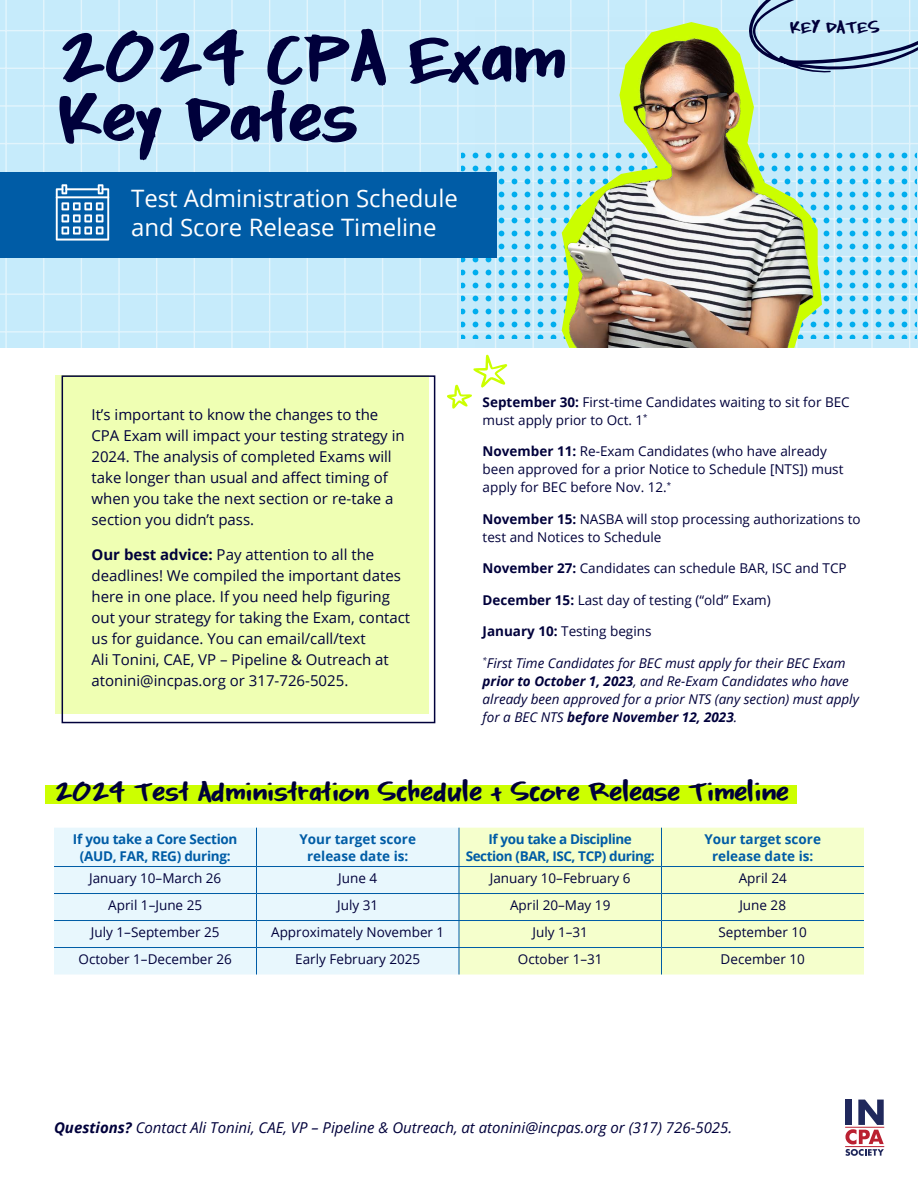
<style>
.page{position:relative;width:918px;height:1188px;background:#fff}
.page>*{position:absolute;margin:0;border:0;box-sizing:border-box;transform-origin:0 0}
.t1{font:75px/60px "TXT Menu Item";color:#00003b}
.t2{font:28.5px "TXT Menu Item";color:#00003b}
.t3{font:24px/28.8px "Open Sans";color:#fff}
.t4{font:18px "TXT Menu Item";color:#00003b}
.t5{font:15px/21px "Open Sans";color:#00003b}
.t6{font:italic 15px "Open Sans";color:#00003b}
.t7{font:13.5px/18px "Open Sans";color:#00003b}
.t8{font:italic 13.5px/18px "Open Sans";color:#00003b}
.t9{font:700 13.5px/16.5px "Open Sans";letter-spacing:-.02em;color:#005ca6;text-align:center}
.t10{font:700 13.5px/16.5px "Open Sans";color:#005ca6;text-align:center}
.s1{font-weight:700}
</style>
<div class="page">
<div style="left:45px;top:785px;width:752px;height:18px;background:#cf0"></div>
<svg style="left:0;top:0;width:748px;height:366px;background:#ccedfb"></svg>
<svg style="left:845px;top:1100px;width:39px;height:56px"></svg>
<hr style="left:845px;top:1127px;width:39px;height:1px;background:#ba2031">
<hr style="left:845px;top:1146px;width:39px;height:1px;background:#ba2031">
<svg style="left:748px;top:0;width:170px;height:18px;background:#bcdef0"></svg>
<div style="left:55px;top:375px;width:374px;height:339px;background:#efffb3"></div>
<div style="left:62px;top:375px;width:373px;height:348px;border:2px solid #00003b"></div>
<img style="left:475px;top:18px;width:443px;height:330px">
<div style="left:0;top:172px;width:497px;height:86px;background:#005ca6"></div>
<svg style="left:56px;top:184px;width:53px;height:57px"></svg>
<div style="left:54px;top:828px;width:405px;height:147px;background:#e8f7fd"></div>
<div style="left:460px;top:828px;width:404px;height:147px;background:#f5ffcc"></div>
<hr style="left:54px;top:866px;width:202px;height:1px;background:#005ca6">
<hr style="left:256px;top:828px;width:1px;height:38px;background:#005ca6">
<hr style="left:256px;top:866px;width:203px;height:1px;background:#005ca6">
<hr style="left:459px;top:828px;width:1px;height:38px;background:#005ca6">
<hr style="left:661px;top:828px;width:1px;height:38px;background:#005ca6">
<hr style="left:459px;top:866px;width:203px;height:1px;background:#005ca6">
<hr style="left:662px;top:866px;width:202px;height:1px;background:#005ca6">
<hr style="left:54px;top:893px;width:202px;height:1px;background:#005ca6">
<hr style="left:54px;top:920px;width:202px;height:1px;background:#005ca6">
<hr style="left:256px;top:893px;width:203px;height:1px;background:#005ca6">
<hr style="left:256px;top:920px;width:203px;height:1px;background:#005ca6">
<hr style="left:459px;top:893px;width:203px;height:1px;background:#005ca6">
<hr style="left:662px;top:893px;width:202px;height:1px;background:#005ca6">
<hr style="left:459px;top:920px;width:203px;height:1px;background:#005ca6">
<hr style="left:662px;top:920px;width:202px;height:1px;background:#005ca6">
<hr style="left:54px;top:947px;width:202px;height:1px;background:#005ca6">
<svg style="left:256px;top:867px;width:1px;height:108px"></svg>
<hr style="left:256px;top:947px;width:203px;height:1px;background:#005ca6">
<svg style="left:459px;top:867px;width:1px;height:108px"></svg>
<hr style="left:459px;top:947px;width:203px;height:1px;background:#005ca6">
<hr style="left:662px;top:947px;width:202px;height:1px;background:#005ca6">
<svg style="left:661px;top:867px;width:1px;height:108px"></svg>
<svg style="left:447px;top:355px;width:60px;height:54px"></svg>
<h1 class="t1" style="left:57px;top:23px;width:510px">2024 CPA Exam<br>Key Dates</h1>
<h3 class="t3" style="left:131px;top:183px;width:328px">Test Administration Schedule and Score Release Timeline</h3>
<h3 class="t4" style="left:790px;top:14px;width:91px">KEY DATES</h3>
<p class="t5" style="left:92px;top:404px;width:315px">It’s important to know the changes to the CPA Exam will impact your testing strategy in 2024. The analysis of completed Exams will take longer than usual and affect timing of when you take the next section or re-take a section you didn’t pass.</p>
<p class="t5" style="left:92px;top:543px;width:320px"><span class="s1">Our best advice:</span> Pay attention to all the deadlines! We compiled the important dates here in one place. If you need help figuring out your strategy for taking the Exam, contact us for guidance. You can email/call/text<br>Ali Tonini, CAE, VP – Pipeline &amp; Outreach at atonini@incpas.org or 317-726-5025.</p>
<p class="t7" style="left:483px;top:393px;width:369px"><span class="s1">September 30:</span> First-time Candidates waiting to sit for BEC must apply prior to Oct. 1<sup>*</sup></p>
<p class="t7" style="left:483px;top:442px;width:362px"><span class="s1">November 11:</span> Re-Exam Candidates (who have already been approved for a prior Notice to Schedule [NTS]) must apply for BEC before Nov. 12.<sup>*</sup></p>
<p class="t7" style="left:483px;top:510px;width:380px"><span class="s1">November 15:</span> NASBA will stop processing authorizations to test and Notices to Schedule</p>
<p class="t7" style="left:483px;top:559px;width:366px"><span class="s1">November 27:</span> Candidates can schedule BAR, ISC and TCP</p>
<p class="t7" style="left:483px;top:591px;width:290px"><span class="s1">December 15:</span> Last day of testing (“old” Exam)</p>
<p class="t7" style="left:483px;top:622px;width:170px"><span class="s1">January 10:</span> Testing begins</p>
<p class="t8" style="left:483px;top:654px;width:378px"><sup>*</sup>First Time Candidates for BEC must apply for their BEC Exam <span class="s1">prior to October 1, 2023</span>, and Re-Exam Candidates who have already been approved for a prior NTS (any section) must apply for a BEC NTS <span class="s1">before November 12, 2023</span>.</p>
<h2 class="t2" style="left:54px;top:772px;width:736px">2024 Test Administration Schedule + Score Release Timeline</h2>
<p class="t9" style="left:73px;top:831px;width:166px">If you take a Core Section (AUD, FAR, REG) during:</p>
<p class="t10" style="left:299px;top:831px;width:118px">Your target score release date is:</p>
<p class="t9" style="left:466px;top:831px;width:191px">If you take a Discipline<br>Section (BAR, ISC, TCP) during:</p>
<p class="t10" style="left:704px;top:831px;width:118px">Your target score release date is:</p>
<p class="t7" style="left:89px;top:869px;width:134px">January 10–March 26</p>
<p class="t7" style="left:338px;top:869px;width:40px">June 4</p>
<p class="t7" style="left:490px;top:869px;width:142px">January 10–February 6</p>
<p class="t7" style="left:739px;top:869px;width:50px">April 24</p>
<p class="t7" style="left:108px;top:896px;width:95px">April 1–June 25</p>
<p class="t7" style="left:337px;top:896px;width:43px">July 31</p>
<p class="t7" style="left:510px;top:896px;width:102px">April 20–May 19</p>
<p class="t7" style="left:739px;top:896px;width:48px">June 28</p>
<p class="t7" style="left:91px;top:923px;width:130px">July 1–September 25</p>
<p class="t7" style="left:271px;top:923px;width:175px">Approximately November 1</p>
<p class="t7" style="left:532px;top:923px;width:57px">July 1–31</p>
<p class="t7" style="left:719px;top:923px;width:90px">September 10</p>
<p class="t7" style="left:79px;top:950px;width:155px">October 1–December 26</p>
<p class="t7" style="left:295px;top:950px;width:127px">Early February 2025</p>
<p class="t7" style="left:518px;top:950px;width:86px">October 1–31</p>
<p class="t7" style="left:721px;top:950px;width:86px">December 10</p>
<p class="t6" style="left:54px;top:1118px;width:680px"><span class="s1">Questions?</span> Contact Ali Tonini, CAE, VP – Pipeline &amp; Outreach, at atonini@incpas.org or (317) 726-5025.</p>
</div>
